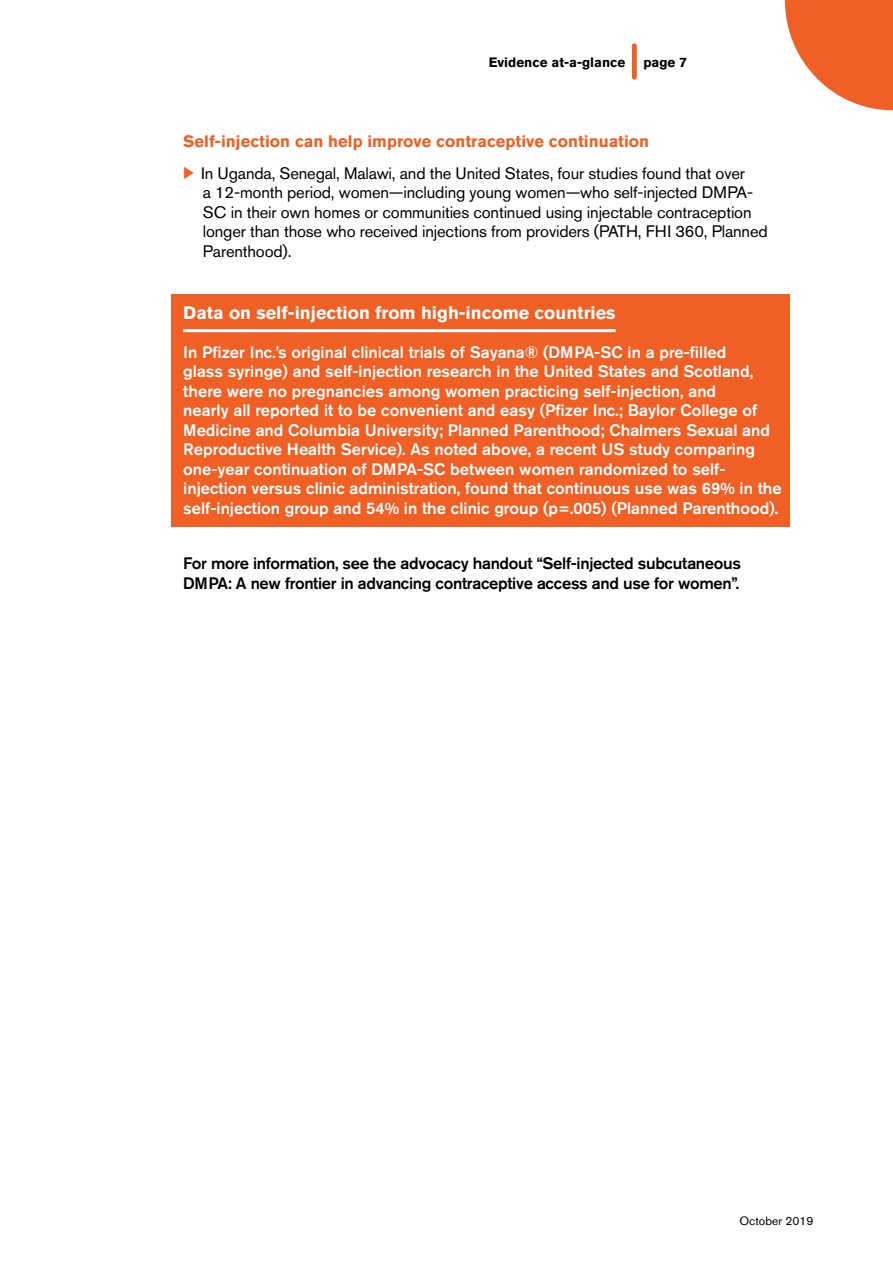
<style>
.page{position:relative;width:893px;height:1263px;background:#fff}
.page>*{position:absolute;margin:0;border:0;box-sizing:border-box;transform-origin:0 0}
.t1{font:700 18px "Akzidenz Grotesk BE";color:#fff}
.t2{font:500 16.5px/19.5px "Akzidenz Grotesk BE";color:#fff}
.t3{font:16.5px/19.5px "Akzidenz Grotesk BE";letter-spacing:-.01em;color:#000}
.t4{font:500 16.5px/19.5px "Akzidenz Grotesk BE";letter-spacing:-.02em;color:#000}
.t5{font:700 13.5px "Akzidenz Grotesk BE";color:#000}
.t6{font:12px "Akzidenz Grotesk BE";color:#000}
.s1{font-weight:700;color:#f05f24}
.s2{color:#f05f24}
</style>
<div class="page">
<svg style="left:785px;top:0;width:108px;height:110px"></svg>
<div style="left:632px;top:46px;width:5px;height:31px;background:#f05f24"></div>
<div style="left:171px;top:295px;width:618px;height:232px;background:#f05f24"></div>
<hr style="left:183px;top:329px;width:433px;height:3px;background:#fff">
<p class="t5" style="left:489px;top:54px;width:138px">Evidence at-a-glance</p>
<p class="t5" style="left:643px;top:54px;width:45px">page 7</p>
<p class="t3" style="left:183px;top:126px;width:563px;line-height:31.5px"><span class="s1">Self-injection can help improve contraceptive continuation<br></span><span class="s2">▶</span> In Uganda, Senegal, Malawi, and the United States, four studies found that over</p>
<p class="t3" style="left:203px;top:183px;width:566px">a 12-month period, women—including young women—who self-injected DMPA-SC in their own homes or communities continued using injectable contraception longer than those who received injections from providers (PATH, FHI 360, Planned Parenthood).</p>
<p class="t1" style="left:183px;top:302px;width:434px">Data on self-injection from high-income countries</p>
<p class="t2" style="left:183px;top:342px;width:600px">In Pfizer Inc.’s original clinical trials of Sayana® (DMPA-SC in a pre-filled<br>glass syringe) and self-injection research in the United States and Scotland, there were no pregnancies among women practicing self-injection, and<br>nearly all reported it to be convenient and easy (Pfizer Inc.; Baylor College of Medicine and Columbia University; Planned Parenthood; Chalmers Sexual and Reproductive Health Service). As noted above, a recent US study comparing one-year continuation of DMPA-SC between women randomized to self&shy;injection versus clinic administration, found that continuous use was 69% in the self-injection group and 54% in the clinic group (p=.005) (Planned Parenthood).</p>
<p class="t4" style="left:183px;top:553px;width:559px">For more information, see the advocacy handout “Self-injected subcutaneous<br>DMPA: A new frontier in advancing contraceptive access and use for women”.</p>
<p class="t6" style="left:739px;top:1214px;width:75px">October 2019</p>
</div>
